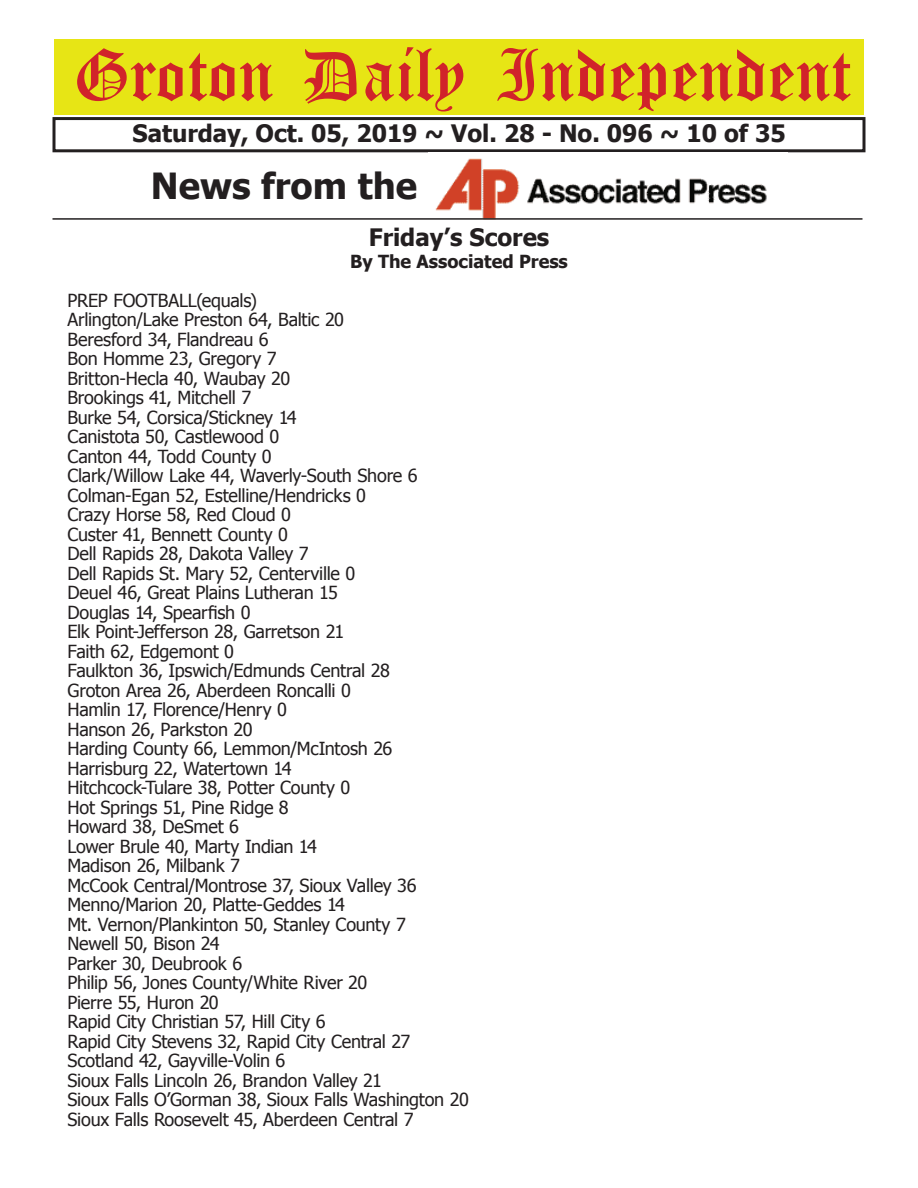
<style>
.page{position:relative;width:918px;height:1188px;background:#fff}
.page>*{position:absolute;margin:0;border:0;box-sizing:border-box;transform-origin:0 0}
.t1{font:54px "Old English Five";color:#d1232a}
.t2{font:700 36px "Tahoma";color:#231f20}
.t3{font:700 24px "Tahoma";color:#231f20}
.t4{font:18px/19.5px "Tahoma";letter-spacing:-.015em;color:#231f20}
.t5{font:700 18px "Tahoma";color:#231f20}
</style>
<div class="page">
<div style="left:52px;top:117px;width:814px;height:35px;border:3px solid #231f20"></div>
<div style="left:54px;top:40px;width:810px;height:75px;background:#e7e515"></div>
<img style="left:435px;top:158px;width:332px;height:60px">
<hr style="left:52px;top:218px;width:810px;height:2px;background:#231f20">
<h1 class="t1" style="left:73px;top:50px;width:779px">Groton Daily Independent</h1>
<h3 class="t3" style="left:132px;top:116px;width:655px">Saturday, Oct. 05, 2019 ~ Vol. 28 - No. 096 ~ 10 of 35</h3>
<h2 class="t2" style="left:151px;top:161px;width:268px">News from the</h2>
<h3 class="t3" style="left:369px;top:221px;width:182px">Friday’s Scores</h3>
<p class="t5" style="left:350px;top:249px;width:219px">By The Associated Press</p>
<p class="t4" style="left:67px;top:290px;width:403px">PREP FOOTBALL(equals)<br>Arlington/Lake Preston 64, Baltic 20<br>Beresford 34, Flandreau 6<br>Bon Homme 23, Gregory 7<br>Britton-Hecla 40, Waubay 20<br>Brookings 41, Mitchell 7<br>Burke 54, Corsica/Stickney 14<br>Canistota 50, Castlewood 0<br>Canton 44, Todd County 0<br>Clark/Willow Lake 44, Waverly-South Shore 6<br>Colman-Egan 52, Estelline/Hendricks 0<br>Crazy Horse 58, Red Cloud 0<br>Custer 41, Bennett County 0<br>Dell Rapids 28, Dakota Valley 7<br>Dell Rapids St. Mary 52, Centerville 0<br>Deuel 46, Great Plains Lutheran 15<br>Douglas 14, Spearfish 0<br>Elk Point-Jefferson 28, Garretson 21<br>Faith 62, Edgemont 0<br>Faulkton 36, Ipswich/Edmunds Central 28<br>Groton Area 26, Aberdeen Roncalli 0<br>Hamlin 17, Florence/Henry 0<br>Hanson 26, Parkston 20<br>Harding County 66, Lemmon/McIntosh 26<br>Harrisburg 22, Watertown 14<br>Hitchcock-Tulare 38, Potter County 0<br>Hot Springs 51, Pine Ridge 8<br>Howard 38, DeSmet 6<br>Lower Brule 40, Marty Indian 14<br>Madison 26, Milbank 7<br>McCook Central/Montrose 37, Sioux Valley 36<br>Menno/Marion 20, Platte-Geddes 14<br>Mt. Vernon/Plankinton 50, Stanley County 7<br>Newell 50, Bison 24<br>Parker 30, Deubrook 6<br>Philip 56, Jones County/White River 20<br>Pierre 55, Huron 20<br>Rapid City Christian 57, Hill City 6<br>Rapid City Stevens 32, Rapid City Central 27<br>Scotland 42, Gayville-Volin 6<br>Sioux Falls Lincoln 26, Brandon Valley 21<br>Sioux Falls O’Gorman 38, Sioux Falls Washington 20<br>Sioux Falls Roosevelt 45, Aberdeen Central 7</p>
</div>
